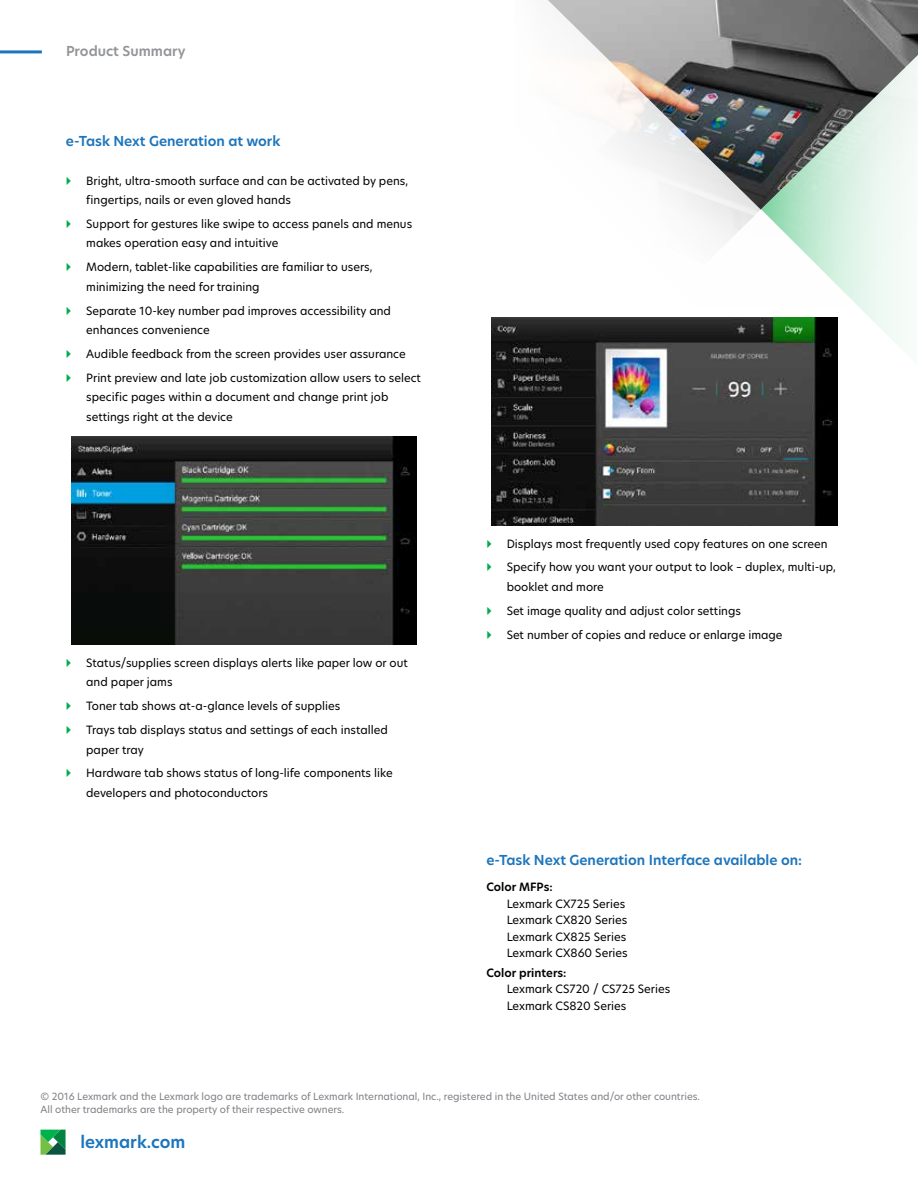
<style>
.page{position:relative;width:918px;height:1188px;background:#fff}
.page>*{position:absolute;margin:0;border:0;box-sizing:border-box;transform-origin:0 0}
.t1{font:600 16.5px "TP Hero";color:#1c75bc}
.t2{font:600 13.5px "TP Hero";color:#1c75bc}
.t3{font:600 13.5px "TP Hero";color:#939598}
.t4{font:11.25px/23.9px "TP Hero";color:#000}
.t5{font:600 11.25px "TP Hero";color:#000}
.t6{font:9.75px/13.5px "TP Hero";color:#7e7e85}
</style>
<div class="page">
<svg style="left:491px;top:0;width:427px;height:456px"></svg>
<svg style="left:761px;top:39px;width:157px;height:340px"></svg>
<hr style="left:0;top:50px;width:42px;height:3px;background:#1c75bc">
<svg style="left:40px;top:1130px;width:26px;height:25px"></svg>
<img style="left:492px;top:318px;width:345px;height:207px">
<img style="left:71px;top:437px;width:346px;height:207px">
<p class="t3" style="left:66px;top:42px;width:121px">Product Summary</p>
<p class="t2" style="left:66px;top:132px;width:216px">e-Task Next Generation at work</p>
<p class="t4" style="left:86px;top:171px;width:323px;line-height:19.5px">Bright, ultra-smooth surface and can be activated by pens, fingertips, nails or even gloved hands</p>
<p class="t4" style="left:86px;top:214px;width:327px;line-height:19.5px">Support for gestures like swipe to access panels and menus makes operation easy and intuitive</p>
<p class="t4" style="left:86px;top:257px;width:288px;line-height:19.5px">Modern, tablet-like capabilities are familiar to users, minimizing the need for training</p>
<p class="t4" style="left:86px;top:301px;width:306px;line-height:19.5px">Separate 10-key number pad improves accessibility and enhances convenience</p>
<p class="t4" style="left:86px;top:342px;width:336px">Audible feedback from the screen provides user assurance<br>Print preview and late job customization allow users to select</p>
<p class="t4" style="left:86px;top:387px;width:304px;line-height:19.5px">specific pages within a document and change print job settings right at the device</p>
<p class="t4" style="left:86px;top:653px;width:323px;line-height:19.5px">Status/supplies screen displays alerts like paper low or out and paper jams</p>
<p class="t4" style="left:86px;top:694px;width:303px">Toner tab shows at-a-glance levels of supplies<br>Trays tab displays status and settings of each installed</p>
<p class="t4" style="left:86px;top:737px;width:308px">paper tray<br>Hardware tab shows status of long-life components like</p>
<p class="t4" style="left:86px;top:781px;width:183px">developers and photoconductors</p>
<p class="t4" style="left:507px;top:531px;width:331px">Displays most frequently used copy features on one screen<br>Specify how you want your output to look – duplex, multi-up,</p>
<p class="t4" style="left:507px;top:575px;width:277px">booklet and more<br>Set image quality and adjust color settings<br>Set number of copies and reduce or enlarge image</p>
<p class="t2" style="left:486px;top:851px;width:317px">e-Task Next Generation Interface available on:</p>
<p class="t5" style="left:486px;top:880px;width:68px">Color MFPs:</p>
<p class="t4" style="left:507px;top:895px;width:123px;line-height:16.5px">Lexmark CX725 Series<br>Lexmark CX820 Series<br>Lexmark CX825 Series<br>Lexmark CX860 Series</p>
<p class="t5" style="left:486px;top:965px;width:82px">Color printers:</p>
<p class="t4" style="left:507px;top:981px;width:165px;line-height:16.5px">Lexmark CS720 / CS725 Series<br>Lexmark CS820 Series</p>
<p class="t6" style="left:40px;top:1089px;width:661px">© 2016 Lexmark and the Lexmark logo are trademarks of Lexmark International, Inc., registered in the United States and/or other countries.<br>All other trademarks are the property of their respective owners.</p>
<h1 class="t1" style="left:80px;top:1131px;width:106px">lexmark.com</h1>
</div>
